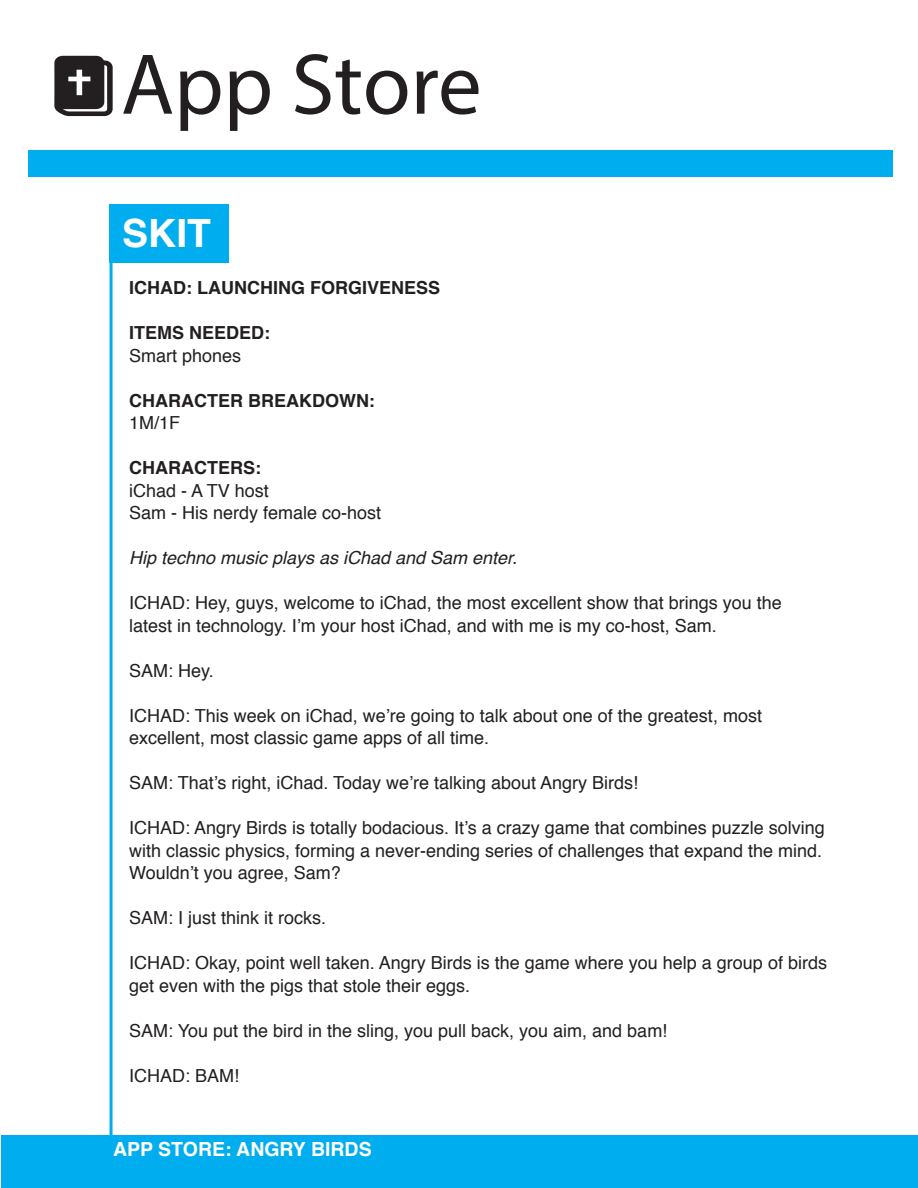
<style>
.page{position:relative;width:918px;height:1188px;background:#fff}
.page>*{position:absolute;margin:0;border:0;box-sizing:border-box;transform-origin:0 0}
.t1{font:87px "Myriad Pro";color:#231f20}
.t2{font:700 39px "Helvetica";color:#fff}
.t3{font:700 19.5px "Helvetica";color:#fff}
.t4{font:18px/22.5px "Helvetica";color:#231f20}
.t5{font:700 18px "Helvetica";color:#231f20}
.t6{font:italic 18px "Helvetica";color:#231f20}
</style>
<div class="page">
<div style="left:1px;top:1135px;width:917px;height:53px;background:#00aeef"></div>
<hr style="left:110px;top:206px;width:3px;height:982px;background:#00aeef">
<div style="left:110px;top:205px;width:119px;height:58px;background:#00aeef"></div>
<div style="left:28px;top:150px;width:864px;height:27px;background:#00aeef"></div>
<svg style="left:54px;top:56px;width:59px;height:60px;background:#494646"></svg>
<h1 class="t1" style="left:121px;top:31px;width:362px">App Store</h1>
<h2 class="t2" style="left:122px;top:202px;width:90px">SKIT</h2>
<p class="t5" style="left:129px;top:274px;width:313px">ICHAD: LAUNCHING FORGIVENESS</p>
<p class="t5" style="left:129px;top:319px;width:143px">ITEMS NEEDED:</p>
<p class="t4" style="left:129px;top:345px;width:114px">Smart phones</p>
<p class="t5" style="left:129px;top:386px;width:247px">CHARACTER BREAKDOWN:</p>
<p class="t4" style="left:129px;top:412px;width:53px">1M/1F</p>
<p class="t5" style="left:129px;top:454px;width:133px">CHARACTERS:</p>
<p class="t4" style="left:129px;top:480px;width:254px">iChad - A TV host<br>Sam - His nerdy female co-host</p>
<p class="t6" style="left:129px;top:544px;width:390px">Hip techno music plays as iChad and Sam enter.</p>
<p class="t4" style="left:129px;top:592px;width:654px">ICHAD: Hey, guys, welcome to iChad, the most excellent show that brings you the latest in technology. I’m your host iChad, and with me is my co-host, Sam.</p>
<p class="t4" style="left:129px;top:660px;width:86px">SAM: Hey.</p>
<p class="t4" style="left:129px;top:705px;width:634px">ICHAD: This week on iChad, we’re going to talk about one of the greatest, most excellent, most classic game apps of all time.</p>
<p class="t4" style="left:129px;top:772px;width:511px">SAM: That’s right, iChad. Today we’re talking about Angry Birds!</p>
<p class="t4" style="left:129px;top:817px;width:697px">ICHAD: Angry Birds is totally bodacious. It’s a crazy game that combines puzzle solving with classic physics, forming a never-ending series of challenges that expand the mind.<br>Wouldn’t you agree, Sam?</p>
<p class="t4" style="left:129px;top:907px;width:199px">SAM: I just think it rocks.</p>
<p class="t4" style="left:129px;top:952px;width:699px">ICHAD: Okay, point well taken. Angry Birds is the game where you help a group of birds get even with the pigs that stole their eggs.</p>
<p class="t4" style="left:129px;top:1020px;width:540px">SAM: You put the bird in the sling, you pull back, you aim, and bam!</p>
<p class="t4" style="left:129px;top:1065px;width:112px">ICHAD: BAM!</p>
<p class="t3" style="left:113px;top:1133px;width:260px">APP STORE: ANGRY BIRDS</p>
</div>
